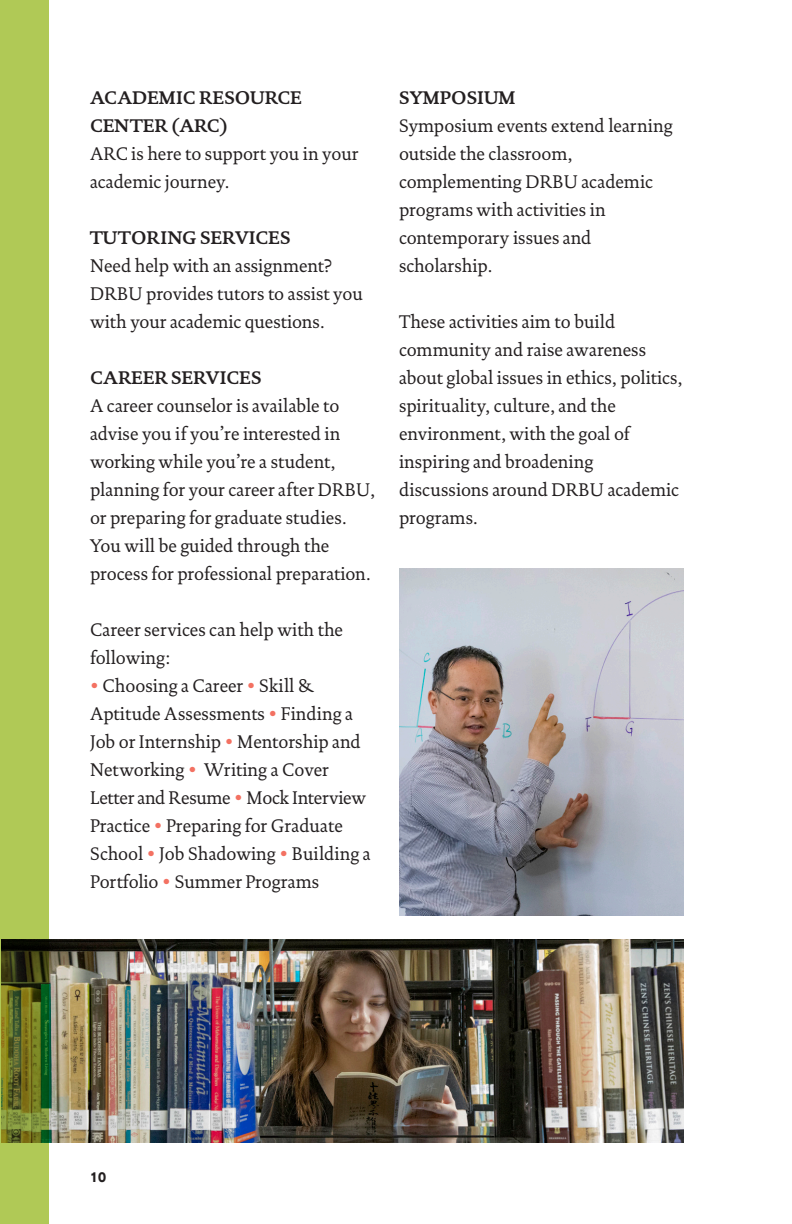
<style>
.page{position:relative;width:792px;height:1224px;background:#fff}
.page>*{position:absolute;margin:0;border:0;box-sizing:border-box;transform-origin:0 0}
.text{font:18.6px/28px "DTL Documenta ST";color:#231f20;scale:.96 1}
.subtitles{font:700 18.6px/28px "DTL Documenta ST";color:#231f20;scale:.96 1}
.text-2{font:700 18.6px "DTL Documenta ST";color:#231f20;scale:.96 1}
.t1{font:700 14px "Akzid Grtsk Next";color:#231f20;scale:.96 1}
.s1{color:#f37162}
</style>
<div class="page">
<div style="left:0;top:0;width:49px;height:1224px;background:#b0c956"></div>
<img style="left:1px;top:940px;width:683px;height:203px">
<img style="left:399px;top:569px;width:285px;height:347px">
<p class="subtitles" style="left:90px;top:83px;width:222px">ACADEMIC RESOURCE<br>CENTER (ARC)</p>
<p class="text" style="left:90px;top:139px;width:281px">ARC is here to support you in your academic journey.</p>
<p class="text-2" style="left:90px;top:226px;width:211px">TUTORING SERVICES</p>
<p class="text" style="left:90px;top:251px;width:286px">Need help with an assignment?<br>DRBU provides tutors to assist you with your academic questions.</p>
<p class="subtitles" style="left:90px;top:363px;width:180px">CAREER SERVICES</p>
<p class="text" style="left:90px;top:391px;width:298px">A career counselor is available to advise you if you’re interested in working while you’re a student, planning for your career after DRBU, or preparing for graduate studies.<br>You will be guided through the process for professional preparation.</p>
<p class="text" style="left:90px;top:615px;width:265px">Career services can help with the following:</p>
<p class="text" style="left:90px;top:671px;width:294px"><span class="s1">•</span> Choosing a Career <span class="s1">•</span> Skill &amp;<br>Aptitude Assessments <span class="s1">•</span> Finding a<br>Job or Internship <span class="s1">•</span> Mentorship and<br>Networking <span class="s1">•</span> Writing a Cover<br>Letter and Resume <span class="s1">•</span> Mock Interview<br>Practice <span class="s1">•</span> Preparing for Graduate<br>School <span class="s1">•</span> Job Shadowing <span class="s1">•</span> Building a<br>Portfolio <span class="s1">•</span> Summer Programs</p>
<p class="subtitles" style="left:399px;top:84px;width:123px">SYMPOSIUM</p>
<p class="text" style="left:399px;top:112px;width:286px">Symposium events extend learning outside the classroom, complementing DRBU academic programs with activities in contemporary issues and scholarship.</p>
<p class="text" style="left:399px;top:308px;width:297px">These activities aim to build community and raise awareness about global issues in ethics, politics, spirituality, culture, and the environment, with the goal of inspiring and broadening discussions around DRBU academic programs.</p>
<p class="t1" style="left:90px;top:1168px;width:18px">10</p>
</div>
